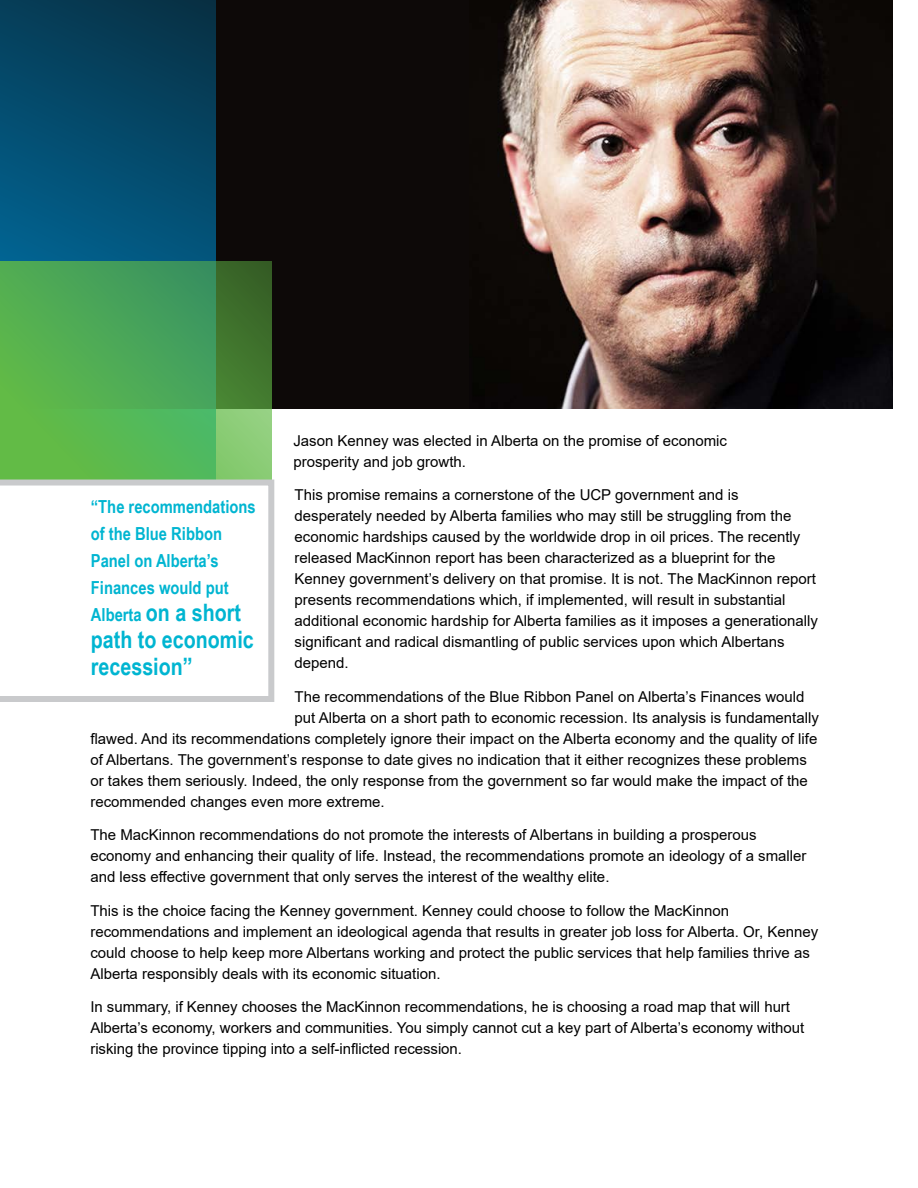
<style>
.page{position:relative;width:918px;height:1188px;background:#fff}
.page>*{position:absolute;margin:0;border:0;box-sizing:border-box;transform-origin:0 0}
.t1{font:700 24px/27px "Arial Narrow";color:#00b5d1}
.t2{font:700 18px/27px "Arial Narrow";color:#00b5d1}
.t3{font:15px/21px "Arial";color:#000}
.t4{font:15px/21px "Arial";color:#000101}
.s1{font-size:18px}
</style>
<div class="page">
<img style="left:469px;top:0;width:423px;height:408px">
<div style="left:0;top:0;width:469px;height:408px;background:#0d0908"></div>
<svg style="left:0;top:0;width:216px;height:261px;background:#04496a"></svg>
<svg style="left:0;top:261px;width:272px;height:219px;background:#52a751"></svg>
<svg style="left:0;top:480px;width:274px;height:222px"></svg>
<p class="t4" style="left:293px;top:430px;width:435px">Jason Kenney was elected in Alberta on the promise of economic prosperity and job growth.</p>
<p class="t3" style="left:295px;top:485px;width:525px">This promise remains a cornerstone of the UCP government and is desperately needed by Alberta families who may still be struggling from the economic hardships caused by the worldwide drop in oil prices. The recently released MacKinnon report has been characterized as a blueprint for the Kenney government’s delivery on that promise. It is not. The MacKinnon report presents recommendations which, if implemented, will result in substantial additional economic hardship for Alberta families as it imposes a generationally significant and radical dismantling of public services upon which Albertans depend.</p>
<p class="t3" style="left:295px;top:686px;width:512px">The recommendations of the Blue Ribbon Panel on Alberta’s Finances would</p>
<p class="t3" style="left:295px;top:707px;width:526px">put Alberta on a short path to economic recession. Its analysis is fundamentally</p>
<p class="t3" style="left:90px;top:728px;width:729px">flawed. And its recommendations completely ignore their impact on the Alberta economy and the quality of life</p>
<p class="t3" style="left:90px;top:749px;width:718px">of Albertans. The government’s response to date gives no indication that it either recognizes these problems</p>
<p class="t3" style="left:90px;top:770px;width:719px">or takes them seriously. Indeed, the only response from the government so far would make the impact of the</p>
<p class="t3" style="left:90px;top:791px;width:296px">recommended changes even more extreme.</p>
<p class="t3" style="left:90px;top:824px;width:718px">The MacKinnon recommendations do not promote the interests of Albertans in building a prosperous economy and enhancing their quality of life. Instead, the recommendations promote an ideology of a smaller and less effective government that only serves the interest of the wealthy elite.</p>
<p class="t3" style="left:90px;top:900px;width:729px">This is the choice facing the Kenney government. Kenney could choose to follow the MacKinnon recommendations and implement an ideological agenda that results in greater job loss for Alberta. Or, Kenney could choose to help keep more Albertans working and protect the public services that help families thrive as Alberta responsibly deals with its economic situation.</p>
<p class="t3" style="left:90px;top:996px;width:715px">In summary, if Kenney chooses the MacKinnon recommendations, he is choosing a road map that will hurt<br>Alberta’s economy, workers and communities. You simply cannot cut a key part of Alberta’s economy without risking the province tipping into a self-inflicted recession.</p>
<p class="t2" style="left:91px;top:492px;width:166px">“The recommendations of the Blue Ribbon<br>Panel on Alberta’s<br>Finances would put</p>
<h1 class="t1" style="left:91px;top:598px;width:164px"><span class="s1">Alberta</span> on a short path to economic recession”</h1>
</div>
